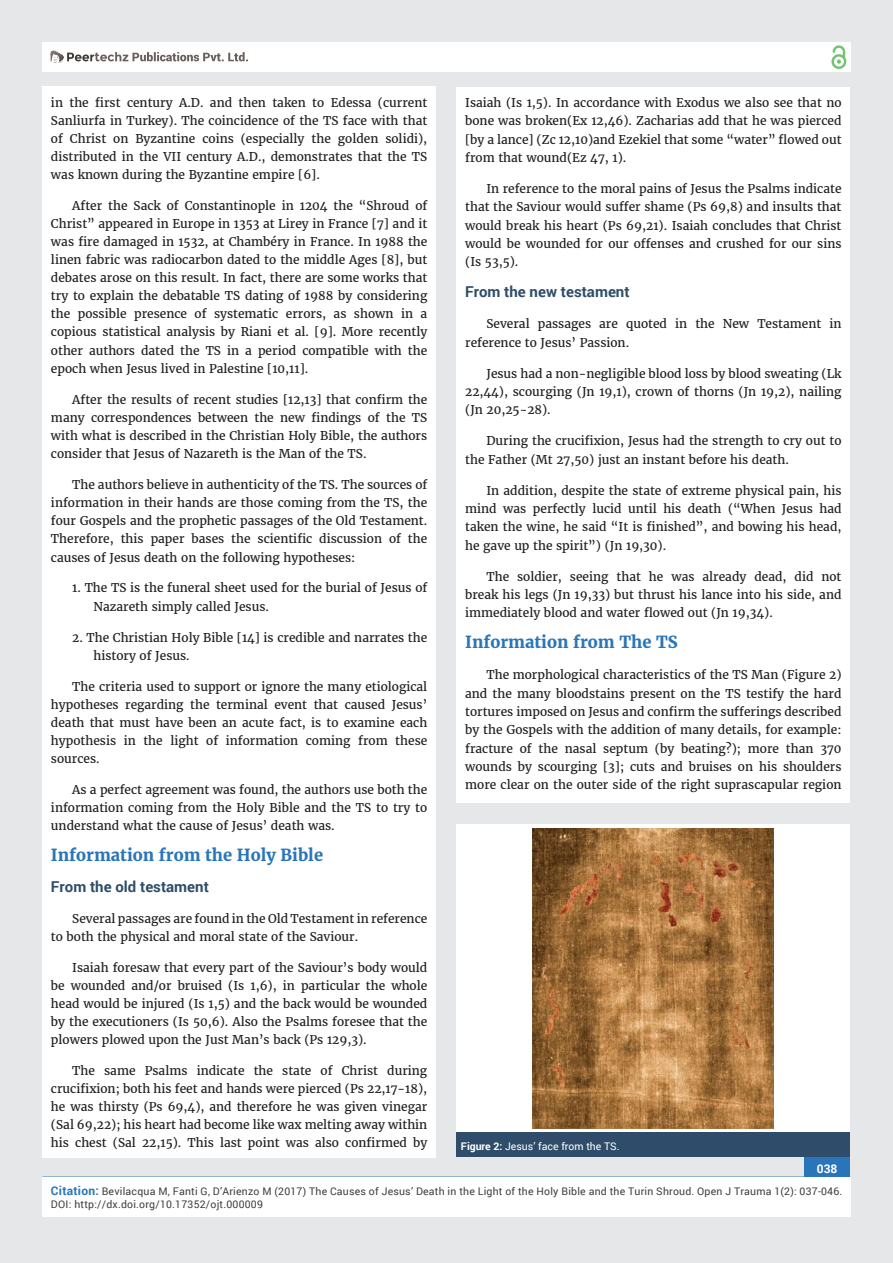
<style>
.page{position:relative;width:893px;height:1263px;background:#e6e7e9}
.page>*{position:absolute;margin:0;border:0;box-sizing:border-box;transform-origin:0 0}
.t1{font:700 16.5px "Merriweather";color:#2a75ba}
.t2{font:700 15px "Roboto";color:#2f4d6a}
.t3{font:12px/18.1px "Merriweather";color:#231f20;text-align:justify}
.t4{font:700 12px "Roboto";color:#fff}
.t5{font:10.5px/13.5px "Roboto";letter-spacing:.02em;color:#3e3e3f}
.t6{font:10.5px "Roboto";color:#fff}
.s1{font-weight:700}
.s2{font-weight:700;font-size:12px;color:#2a75ba}
</style>
<div class="page">
<div style="left:42px;top:43px;width:808px;height:29px;background:#fff"></div>
<div style="left:831px;top:54px;width:15px;height:15px;border:2px solid #72c272;border-radius:50%"></div>
<svg style="left:831px;top:45px;width:15px;height:19px"></svg>
<div style="left:804px;top:1157px;width:46px;height:43px;background:#2a75ba"></div>
<svg style="left:49px;top:50px;width:199px;height:14px"></svg>
<div style="left:42px;top:1177px;width:809px;height:40px;background:#fff"></div>
<div style="left:42px;top:87px;width:394px;height:1071px;background:#fff"></div>
<div style="left:457px;top:87px;width:393px;height:716px;background:#fff"></div>
<div style="left:457px;top:824px;width:393px;height:309px;background:#fff"></div>
<div style="left:457px;top:1133px;width:393px;height:24px;background:#2f4d6a"></div>
<img style="left:533px;top:828px;width:240px;height:300px">
<p class="t3" style="left:51px;top:94px;width:378px">in the first century A.D. and then taken to Edessa (current Sanliurfa in Turkey). The coincidence of the TS face with that of Christ on Byzantine coins (especially the golden solidi), distributed in the VII century A.D., demonstrates that the TS was known during the Byzantine empire [6].</p>
<p class="t3" style="left:51px;top:196px;width:378px;text-indent:21px">After the Sack of Constantinople in 1204 the “Shroud of Christ” appeared in Europe in 1353 at Lirey in France [7] and it was fire damaged in 1532, at Chambéry in France. In 1988 the linen fabric was radiocarbon dated to the middle Ages [8], but debates arose on this result. In fact, there are some works that try to explain the debatable TS dating of 1988 by considering the possible presence of systematic errors, as shown in a copious statistical analysis by Riani et al. [9]. More recently other authors dated the TS in a period compatible with the epoch when Jesus lived in Palestine [10,11].</p>
<p class="t3" style="left:51px;top:390px;width:378px;text-indent:21px">After the results of recent studies [12,13] that confirm the many correspondences between the new findings of the TS with what is described in the Christian Holy Bible, the authors consider that Jesus of Nazareth is the Man of the TS.</p>
<p class="t3" style="left:51px;top:476px;width:378px;text-indent:21px">The authors believe in authenticity of the TS. The sources of information in their hands are those coming from the TS, the four Gospels and the prophetic passages of the Old Testament.<br>Therefore, this paper bases the scientific discussion of the causes of Jesus death on the following hypotheses:</p>
<p class="t3" style="left:94px;top:579px;width:335px;text-indent:-21px">1. The TS is the funeral sheet used for the burial of Jesus of<br>Nazareth simply called Jesus.</p>
<p class="t3" style="left:94px;top:628px;width:335px;text-indent:-21px">2. The Christian Holy Bible [14] is credible and narrates the history of Jesus.</p>
<p class="t3" style="left:51px;top:677px;width:378px;text-indent:21px">The criteria used to support or ignore the many etiological hypotheses regarding the terminal event that caused Jesus’ death that must have been an acute fact, is to examine each hypothesis in the light of information coming from these sources.</p>
<p class="t3" style="left:51px;top:781px;width:378px;text-indent:21px">As a perfect agreement was found, the authors use both the information coming from the Holy Bible and the TS to try to understand what the cause of Jesus’ death was.</p>
<h1 class="t1" style="left:51px;top:845px;width:274px">Information from the Holy Bible</h1>
<p class="t2" style="left:51px;top:877px;width:159px">From the old testament</p>
<p class="t3" style="left:51px;top:910px;width:378px;text-indent:21px">Several passages are found in the Old Testament in reference to both the physical and moral state of the Saviour.</p>
<p class="t3" style="left:51px;top:959px;width:378px;text-indent:21px">Isaiah foresaw that every part of the Saviour’s body would be wounded and/or bruised (Is 1,6), in particular the whole head would be injured (Is 1,5) and the back would be wounded by the executioners (Is 50,6). Also the Psalms foresee that the plowers plowed upon the Just Man’s back (Ps 129,3).</p>
<p class="t3" style="left:51px;top:1062px;width:378px;text-indent:21px">The same Psalms indicate the state of Christ during crucifixion; both his feet and hands were pierced (Ps 22,17-18), he was thirsty (Ps 69,4), and therefore he was given vinegar (Sal 69,22); his heart had become like wax melting away within his chest (Sal 22,15). This last point was also confirmed by</p>
<p class="t3" style="left:465px;top:94px;width:378px">Isaiah (Is 1,5). In accordance with Exodus we also see that no bone was broken(Ex 12,46). Zacharias add that he was pierced [by a lance] (Zc 12,10)and Ezekiel that some “water” flowed out from that wound(Ez 47, 1).</p>
<p class="t3" style="left:465px;top:180px;width:378px;text-indent:21px">In reference to the moral pains of Jesus the Psalms indicate that the Saviour would suffer shame (Ps 69,8) and insults that would break his heart (Ps 69,21). Isaiah concludes that Christ would be wounded for our offenses and crushed for our sins (Is 53,5).</p>
<p class="t2" style="left:465px;top:282px;width:166px">From the new testament</p>
<p class="t3" style="left:465px;top:315px;width:378px;text-indent:21px">Several passages are quoted in the New Testament in reference to Jesus’ Passion.</p>
<p class="t3" style="left:465px;top:364px;width:378px;text-indent:21px">Jesus had a non-negligible blood loss by blood sweating (Lk 22,44), scourging (Jn 19,1), crown of thorns (Jn 19,2), nailing (Jn 20,25-28).</p>
<p class="t3" style="left:465px;top:432px;width:378px;text-indent:21px">During the crucifixion, Jesus had the strength to cry out to the Father (Mt 27,50) just an instant before his death.</p>
<p class="t3" style="left:465px;top:481px;width:378px;text-indent:21px">In addition, despite the state of extreme physical pain, his mind was perfectly lucid until his death (“When Jesus had taken the wine, he said “It is finished”, and bowing his head, he gave up the spirit”) (Jn 19,30).</p>
<p class="t3" style="left:465px;top:567px;width:378px;text-indent:21px">The soldier, seeing that he was already dead, did not break his legs (Jn 19,33) but thrust his lance into his side, and immediately blood and water flowed out (Jn 19,34).</p>
<h1 class="t1" style="left:465px;top:632px;width:214px">Information from The TS</h1>
<p class="t3" style="left:465px;top:666px;width:378px;text-indent:21px">The morphological characteristics of the TS Man (Figure 2) and the many bloodstains present on the TS testify the hard tortures imposed on Jesus and confirm the sufferings described by the Gospels with the addition of many details, for example: fracture of the nasal septum (by beating?); more than 370 wounds by scourging [3]; cuts and bruises on his shoulders more clear on the outer side of the right suprascapular region</p>
<p class="t6" style="left:461px;top:1139px;width:160px"><span class="s1">Figure 2:</span> Jesus’ face from the TS.</p>
<p class="t4" style="left:817px;top:1161px;width:22px">038</p>
<p class="t5" style="left:51px;top:1184px;width:793px"><span class="s2">Citation:</span> Bevilacqua M, Fanti G, D’Arienzo M (2017) The Causes of Jesus’ Death in the Light of the Holy Bible and the Turin Shroud. Open J Trauma 1(2): 037-046.<br>DOI: http://dx.doi.org/10.17352/ojt.000009</p>
</div>
